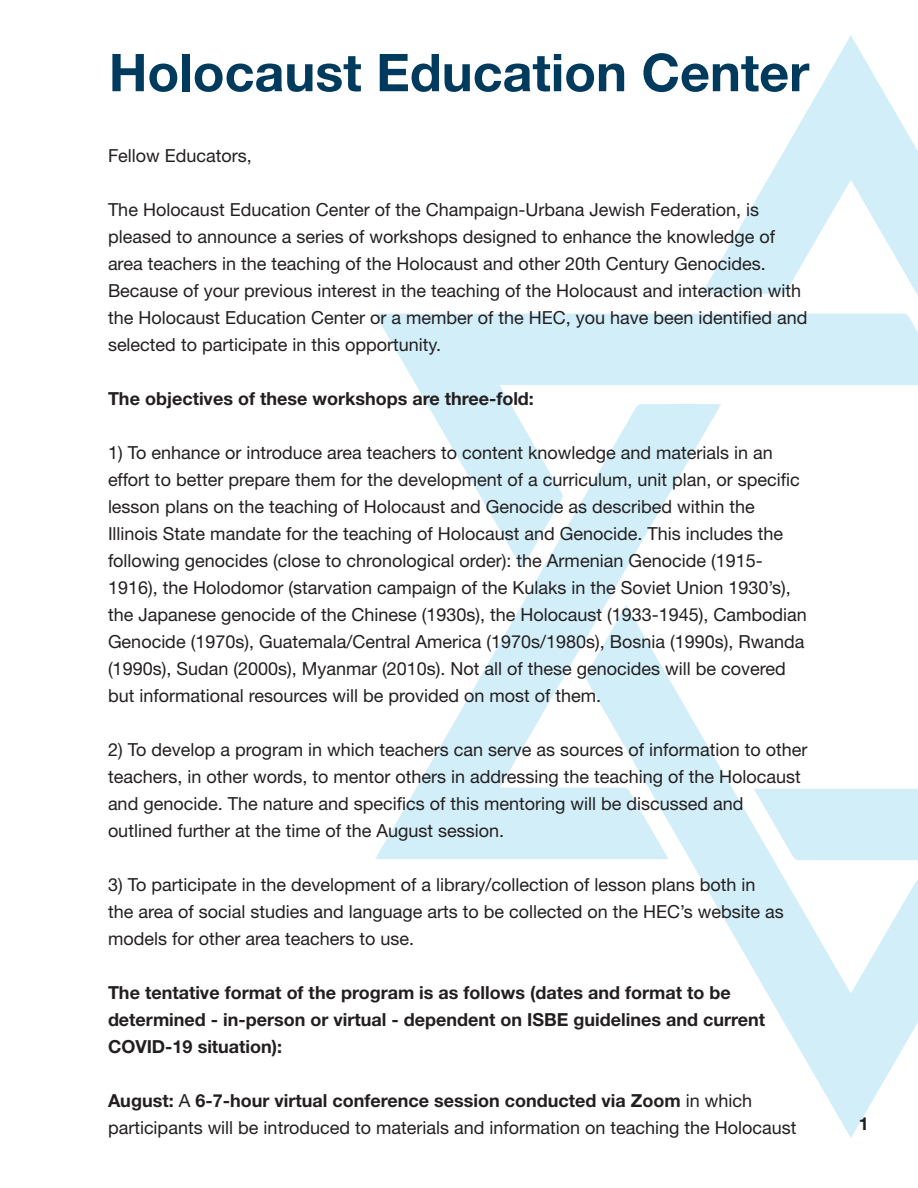
<style>
.page{position:relative;width:918px;height:1188px;background:#fff}
.page>*{position:absolute;margin:0;border:0;box-sizing:border-box;transform-origin:0 0}
.t1{font:700 52.05px "Helvetica Neue LT Std";color:#003a5d}
.t2{font:18px/27px "Helvetica Neue LT Std";color:#231f20}
.t3{font:700 18px/27px "Helvetica Neue LT Std";color:#231f20}
.s1{font-weight:700}
</style>
<div class="page">
<svg style="left:701px;top:35px;width:217px;height:279px"></svg>
<svg style="left:690px;top:769px;width:228px;height:369px"></svg>
<svg style="left:375px;top:314px;width:543px;height:90px;fill:#d1eef9"></svg>
<svg style="left:754px;top:769px;width:164px;height:91px"></svg>
<svg style="left:375px;top:404px;width:346px;height:455px"></svg>
<p class="t1" style="left:109px;top:40px;width:702px">Holocaust Education Center</p>
<p class="t2" style="left:108px;top:142px;width:145px">Fellow Educators,</p>
<p class="t2" style="left:108px;top:196px;width:701px">The Holocaust Education Center of the Champaign-Urbana Jewish Federation, is pleased to announce a series of workshops designed to enhance the knowledge of area teachers in the teaching of the Holocaust and other 20th Century Genocides.<br>Because of your previous interest in the teaching of the Holocaust and interaction with the Holocaust Education Center or a member of the HEC, you have been identified and selected to participate in this opportunity.</p>
<p class="t3" style="left:108px;top:385px;width:428px">The objectives of these workshops are three-fold:</p>
<p class="t2" style="left:108px;top:439px;width:700px">1) To enhance or introduce area teachers to content knowledge and materials in an effort to better prepare them for the development of a curriculum, unit plan, or specific lesson plans on the teaching of Holocaust and Genocide as described within the Illinois State mandate for the teaching of Holocaust and Genocide. This includes the following genocides (close to chronological order): the Armenian Genocide (1915- 1916), the Holodomor (starvation campaign of the Kulaks in the Soviet Union 1930’s), the Japanese genocide of the Chinese (1930s), the Holocaust (1933-1945), Cambodian Genocide (1970s), Guatemala/Central America (1970s/1980s), Bosnia (1990s), Rwanda (1990s), Sudan (2000s), Myanmar (2010s). Not all of these genocides will be covered but informational resources will be provided on most of them.</p>
<p class="t2" style="left:108px;top:736px;width:701px">2) To develop a program in which teachers can serve as sources of information to other teachers, in other words, to mentor others in addressing the teaching of the Holocaust and genocide. The nature and specifics of this mentoring will be discussed and outlined further at the time of the August session.</p>
<p class="t2" style="left:108px;top:871px;width:677px">3) To participate in the development of a library/collection of lesson plans both in the area of social studies and language arts to be collected on the HEC’s website as models for other area teachers to use.</p>
<p class="t3" style="left:108px;top:979px;width:659px">The tentative format of the program is as follows (dates and format to be determined - in-person or virtual - dependent on ISBE guidelines and current<br>COVID-19 situation):</p>
<p class="t2" style="left:108px;top:1087px;width:690px"><span class="s1">August:</span> A <span class="s1">6-7-hour virtual conference session conducted via Zoom</span> in which participants will be introduced to materials and information on teaching the Holocaust</p>
<p class="t3" style="left:859px;top:1110px;width:12px">1</p>
</div>
